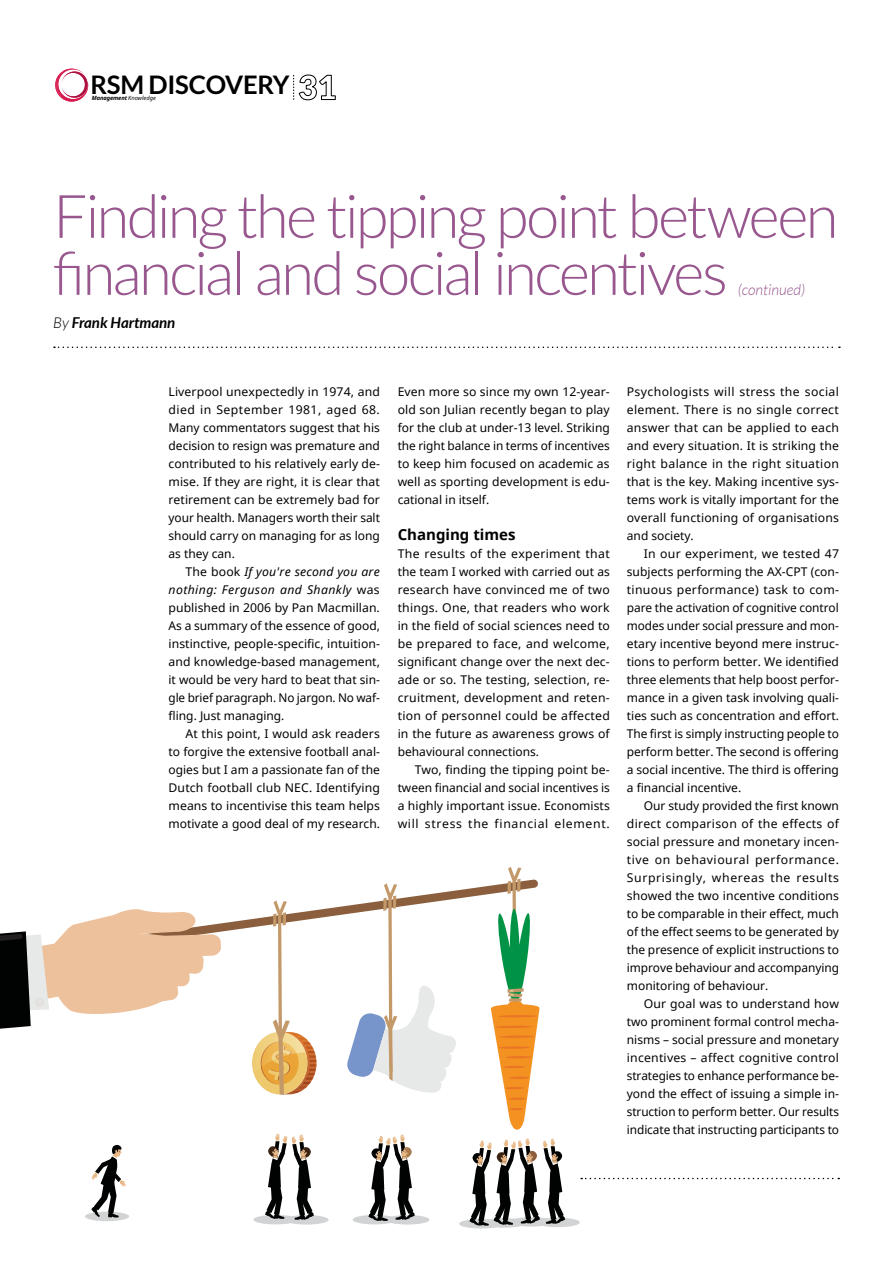
<style>
.page{position:relative;width:893px;height:1263px;background:#fff}
.page>*{position:absolute;margin:0;border:0;box-sizing:border-box;transform-origin:0 0}
.t1{font:300 60px/57px "Lato";letter-spacing:-.045em;color:#98578e}
.t2{font:700 25.65px "Lato";letter-spacing:-.01em;color:#000}
.t3{font:italic 700 15px "Lato";color:#000}
.t4{font:700 15px "Noto Sans";color:#000}
.t5{font:italic 300 15px "Lato";color:#98578e}
.t6{font:12px/18px "Noto Sans";color:#000;text-align:justify}
.t7{font:italic 700 5.7px "Noto Sans";letter-spacing:-.02em;color:#000}
.s1{font-weight:400}
.s2{font-weight:300}
.s3{font-style:italic}
</style>
<div class="page">
<svg style="left:54px;top:347px;width:786px;height:1px"></svg>
<svg style="left:581px;top:1178px;width:258px;height:1px"></svg>
<svg style="left:55px;top:69px;width:27px;height:33px"></svg>
<img style="left:62px;top:72px;width:26px;height:26px">
<svg style="left:293px;top:75px;width:43px;height:25px"></svg>
<div style="left:253px;top:1215px;width:45px;height:9px;background:#d1d3d4;border-radius:50%"></div>
<div style="left:353px;top:1215px;width:44px;height:9px;background:#d1d3d4;border-radius:50%"></div>
<div style="left:385px;top:1215px;width:45px;height:9px;background:#d1d3d4;border-radius:50%"></div>
<div style="left:459px;top:1219px;width:44px;height:9px;background:#d1d3d4;border-radius:50%"></div>
<div style="left:482px;top:1218px;width:45px;height:10px;background:#d1d3d4;border-radius:50%"></div>
<div style="left:535px;top:1218px;width:45px;height:9px;background:#d1d3d4;border-radius:50%"></div>
<div style="left:85px;top:1212px;width:44px;height:9px;background:#d1d3d4;border-radius:50%"></div>
<svg style="left:91px;top:1145px;width:35px;height:72px"></svg>
<svg style="left:221px;top:885px;width:270px;height:47px"></svg>
<svg style="left:346px;top:883px;width:111px;height:210px"></svg>
<svg style="left:0;top:909px;width:221px;height:120px"></svg>
<div style="left:284px;top:1215px;width:45px;height:9px;background:#d1d3d4;border-radius:50%"></div>
<svg style="left:363px;top:1134px;width:52px;height:87px"></svg>
<svg style="left:265px;top:1133px;width:49px;height:87px"></svg>
<svg style="left:491px;top:867px;width:48px;height:263px"></svg>
<svg style="left:464px;top:1138px;width:101px;height:88px"></svg>
<svg style="left:252px;top:900px;width:65px;height:195px"></svg>
<h2 class="t2" style="left:90px;top:70px;width:201px">RSM DISCOVERY</h2>
<p class="t7" style="left:92px;top:94px;width:66px">Management <span class="s1">Knowledge</span></p>
<h1 class="t1" style="left:53px;top:188px;width:786px">Finding the tipping point between financial and social incentives</h1>
<p class="t5" style="left:738px;top:281px;width:69px">(continued)</p>
<p class="t3" style="left:53px;top:314px;width:124px"><span class="s2">By</span> Frank Hartmann</p>
<p class="t6" style="left:169px;top:382px;width:213px">Liverpool unexpectedly in 1974, and died in September 1981, aged 68.<br>Many commentators suggest that his decision to resign was premature and contributed to his relatively early de&shy;mise. If they are right, it is clear that retirement can be extremely bad for your health. Managers worth their salt should carry on managing for as long as they can.</p>
<p class="t6" style="left:169px;top:562px;width:213px;text-indent:17px">The book <span class="s3">If you're second you are nothing: Ferguson and Shankly</span> was published in 2006 by Pan Macmillan.<br>As a summary of the essence of good, instinctive, people-specific, intuition&shy;and knowledge-based management, it would be very hard to beat that sin&shy;gle brief paragraph. No jargon. No waf&shy;fling. Just managing.</p>
<p class="t6" style="left:169px;top:724px;width:213px;text-indent:17px">At this point, I would ask readers to forgive the extensive football anal&shy;ogies but I am a passionate fan of the Dutch football club NEC. Identifying means to incentivise this team helps motivate a good deal of my research.</p>
<p class="t6" style="left:398px;top:382px;width:214px">Even more so since my own 12-year&shy;old son Julian recently began to play for the club at under-13 level. Striking the right balance in terms of incentives to keep him focused on academic as well as sporting development is edu&shy;cational in itself.</p>
<p class="t4" style="left:398px;top:524px;width:119px">Changing times</p>
<p class="t6" style="left:398px;top:544px;width:214px">The results of the experiment that the team I worked with carried out as research have convinced me of two things. One, that readers who work in the field of social sciences need to be prepared to face, and welcome, significant change over the next dec&shy;ade or so. The testing, selection, re&shy;cruitment, development and reten&shy;tion of personnel could be affected in the future as awareness grows of behavioural connections.</p>
<p class="t6" style="left:398px;top:760px;width:214px;text-indent:17px">Two, finding the tipping point be&shy;tween financial and social incentives is a highly important issue. Economists will stress the financial element.</p>
<p class="t6" style="left:627px;top:382px;width:214px">Psychologists will stress the social element. There is no single correct answer that can be applied to each and every situation. It is striking the right balance in the right situation that is the key. Making incentive sys&shy;tems work is vitally important for the overall functioning of organisations and society.</p>
<p class="t6" style="left:627px;top:544px;width:214px;text-indent:17px">In our experiment, we tested 47 subjects performing the AX-CPT (con&shy;tinuous performance) task to com&shy;pare the activation of cognitive control modes under social pressure and mon&shy;etary incentive beyond mere instruc&shy;tions to perform better. We identified three elements that help boost perfor&shy;mance in a given task involving quali&shy;ties such as concentration and effort.<br>The first is simply instructing people to perform better. The second is offering a social incentive. The third is offering a financial incentive.</p>
<p class="t6" style="left:627px;top:796px;width:214px;text-indent:17px">Our study provided the first known direct comparison of the effects of social pressure and monetary incen&shy;tive on behavioural performance.<br>Surprisingly, whereas the results showed the two incentive conditions to be comparable in their effect, much of the effect seems to be generated by the presence of explicit instructions to improve behaviour and accompanying monitoring of behaviour.</p>
<p class="t6" style="left:627px;top:994px;width:214px;text-indent:17px">Our goal was to understand how two prominent formal control mecha&shy;nisms – social pressure and monetary incentives – affect cognitive control strategies to enhance performance be&shy;yond the effect of issuing a simple in&shy;struction to perform better. Our results indicate that instructing participants to</p>
</div>
